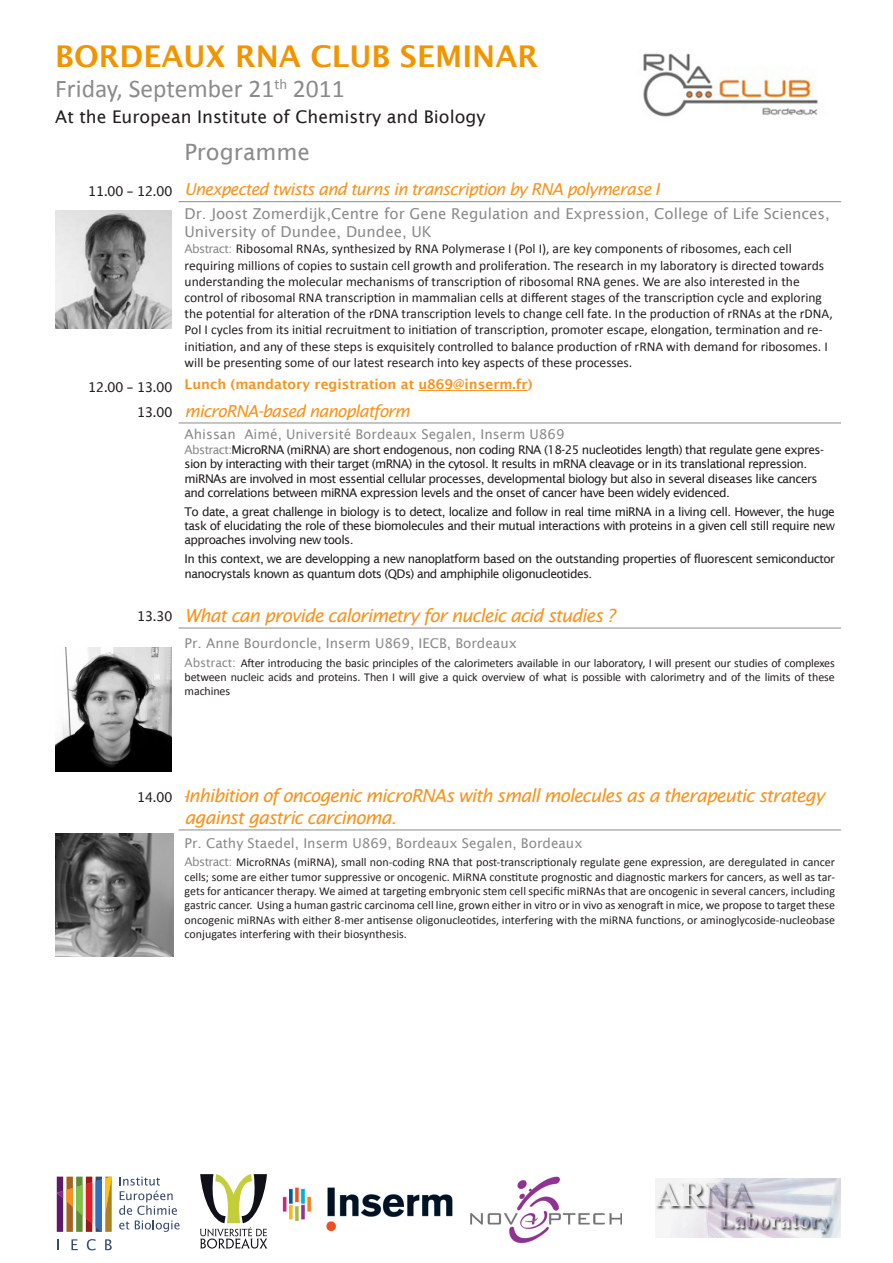
<style>
.page{position:relative;width:893px;height:1263px;background:#fff}
.page>*{position:absolute;margin:0;border:0;box-sizing:border-box;transform-origin:0 0}
.t1{font:600 30px "Lucida Sans";color:#f29400}
.t2{font:25.5px "Calibri";color:#8b8b8b}
.t3{font:22.5px "Lucida Sans";color:#8b8b8b}
.t4{font:italic 18px/21.6px "Lucida Sans";letter-spacing:-.05em;color:#f7931d}
.t5{font:17.55px "Lucida Sans";color:#231f20}
.t6{font:italic 16.5px "Lucida Sans";letter-spacing:-.05em;color:#f7931d}
.t7{font:15px/18px "Lucida Sans";color:#8b8b8b}
.t8{font:13.5px/16.2px "Calibri";color:#231f20}
.t9{font:13.5px "Lucida Sans";color:#8b8b8b}
.t10{font:600 13.5px "Lucida Sans";color:#f7931d}
.t11{font:13.5px "Lucida Grande";letter-spacing:-.05em;color:#231f20}
.t12{font:12px/14.4px "Calibri";letter-spacing:-.01em;color:#231f20;text-align:justify}
.t13{font:12px/14.4px "Lucida Sans";letter-spacing:-.05em;color:#231f20}
.s1{font-family:"Lucida Sans";font-size:12px;color:#8b8b8b}
.s2{color:#8b8b8b}
.s3{font-family:"Lucida Sans";color:#8b8b8b}
.s4{font-size:16.5px}
</style>
<div class="page">
<hr style="left:179px;top:201px;width:662px;height:1px;background:#8b8b8b">
<hr style="left:179px;top:423px;width:662px;height:1px;background:#8b8b8b">
<hr style="left:179px;top:628px;width:662px;height:1px;background:#8b8b8b">
<hr style="left:179px;top:829px;width:662px;height:1px;background:#8b8b8b">
<hr style="left:418px;top:390px;width:110px;height:1px;background:#f7931d">
<img style="left:643px;top:53px;width:175px;height:64px">
<img style="left:55px;top:210px;width:116px;height:119px">
<svg style="left:71px;top:1239px;width:7px;height:11px"></svg>
<svg style="left:87px;top:1239px;width:9px;height:11px"></svg>
<svg style="left:105px;top:1239px;width:7px;height:11px"></svg>
<svg style="left:57px;top:1176px;width:55px;height:56px"></svg>
<svg style="left:119px;top:1176px;width:61px;height:56px"></svg>
<svg style="left:200px;top:1174px;width:67px;height:74px"></svg>
<img style="left:282px;top:1187px;width:171px;height:45px">
<img style="left:55px;top:648px;width:116px;height:123px">
<img style="left:470px;top:1176px;width:152px;height:68px">
<img style="left:655px;top:1178px;width:185px;height:60px">
<img style="left:55px;top:833px;width:119px;height:124px">
<p class="t1" style="left:55px;top:39px;width:484px">BORDEAUX RNA CLUB SEMINAR</p>
<p class="t2" style="left:55px;top:73px;width:291px">Friday, September 21<sup>th</sup> 2011</p>
<p class="t5" style="left:55px;top:107px;width:432px">At the European Institute of Chemistry and Biology</p>
<p class="t3" style="left:184px;top:139px;width:127px">Programme</p>
<p class="t11" style="left:88px;top:182px;width:86px">11.00 - 12.00</p>
<p class="t6" style="left:185px;top:180px;width:477px">Unexpected twists and turns in transcription by RNA polymerase I</p>
<p class="t7" style="left:185px;top:205px;width:647px">Dr. Joost Zomerdijk,Centre for Gene Regulation and Expression, College of Life Sciences,<br>University of Dundee, Dundee, UK</p>
<p class="t8" style="left:185px;top:241px;width:650px"><span class="s1">Abstract:</span> Ribosomal RNAs, synthesized by RNA Polymerase I (Pol I), are key components of ribosomes, each cell requiring millions of copies to sustain cell growth and proliferation. The research in my laboratory is directed towards understanding the molecular mechanisms of transcription of ribosomal RNA genes. We are also interested in the control of ribosomal RNA transcription in mammalian cells at different stages of the transcription cycle and exploring the potential for alteration of the rDNA transcription levels to change cell fate. In the production of rRNAs at the rDNA, Pol I cycles from its initial recruitment to initiation of transcription, promoter escape, elongation, termination and re&shy;initiation, and any of these steps is exquisitely controlled to balance production of rRNA with demand for ribosomes. I will be presenting some of our latest research into key aspects of these processes.</p>
<p class="t11" style="left:88px;top:378px;width:86px">12.00 - 13.00</p>
<p class="t10" style="left:185px;top:377px;width:349px">Lunch (mandatory registration at u869@inserm.fr)</p>
<p class="t6" style="left:185px;top:401px;width:227px">microRNA-based nanoplatform</p>
<p class="t9" style="left:185px;top:427px;width:381px">Ahissan Aimé, Université Bordeaux Segalen, Inserm U869</p>
<p class="t13" style="left:185px;top:442px;width:641px"><span class="s2">Abstract:</span>MicroRNA (miRNA) are short endogenous, non coding RNA (18-25 nucleotides length) that regulate gene expres&shy;sion by interacting with their target (mRNA) in the cytosol. It results in mRNA cleavage or in its translational repression. miRNAs are involved in most essential cellular processes, developmental biology but also in several diseases like cancers and correlations between miRNA expression levels and the onset of cancer have been widely evidenced.</p>
<p class="t13" style="left:185px;top:504px;width:652px;text-align:justify">To date, a great challenge in biology is to detect, localize and follow in real time miRNA in a living cell. However, the huge task of elucidating the role of these biomolecules and their mutual interactions with proteins in a given cell still require new approaches involving new tools.</p>
<p class="t13" style="left:185px;top:552px;width:652px">In this context, we are developping a new nanoplatform based on the outstanding properties of fluorescent semiconductor nanocrystals known as quantum dots (QDs) and amphiphile oligonucleotides.</p>
<p class="t11" style="left:137px;top:608px;width:37px">13.30</p>
<p class="t4" style="left:185px;top:605px;width:432px">What can provide calorimetry for nucleic acid studies ?</p>
<p class="t9" style="left:185px;top:635px;width:334px">Pr. Anne Bourdoncle, Inserm U869, IECB, Bordeaux</p>
<p class="t12" style="left:185px;top:655px;width:652px"><span class="s3">Abstract:</span> After introducing the basic principles of the calorimeters available in our laboratory, I will present our studies of complexes between nucleic acids and proteins. Then I will give a quick overview of what is possible with calorimetry and of the limits of these machines</p>
<p class="t11" style="left:137px;top:788px;width:37px">14.00</p>
<p class="t4" style="left:185px;top:785px;width:641px"><span class="s4">I</span>nhibition of oncogenic microRNAs with small molecules as a therapeutic strategy against gastric carcinoma.</p>
<p class="t9" style="left:185px;top:835px;width:400px">Pr. Cathy Staedel, Inserm U869, Bordeaux Segalen, Bordeaux</p>
<p class="t12" style="left:185px;top:855px;width:652px"><span class="s3">Abstract:</span> MicroRNAs (miRNA), small non-coding RNA that post-transcriptionaly regulate gene expression, are deregulated in cancer cells; some are either tumor suppressive or oncogenic. MiRNA constitute prognostic and diagnostic markers for cancers, as well as tar&shy;gets for anticancer therapy. We aimed at targeting embryonic stem cell specific miRNAs that are oncogenic in several cancers, including gastric cancer. Using a human gastric carcinoma cell line, grown either in vitro or in vivo as xenograft in mice, we propose to target these oncogenic miRNAs with either 8-mer antisense oligonucleotides, interfering with the miRNA functions, or aminoglycoside-nucleobase conjugates interfering with their biosynthesis.</p>
</div>
